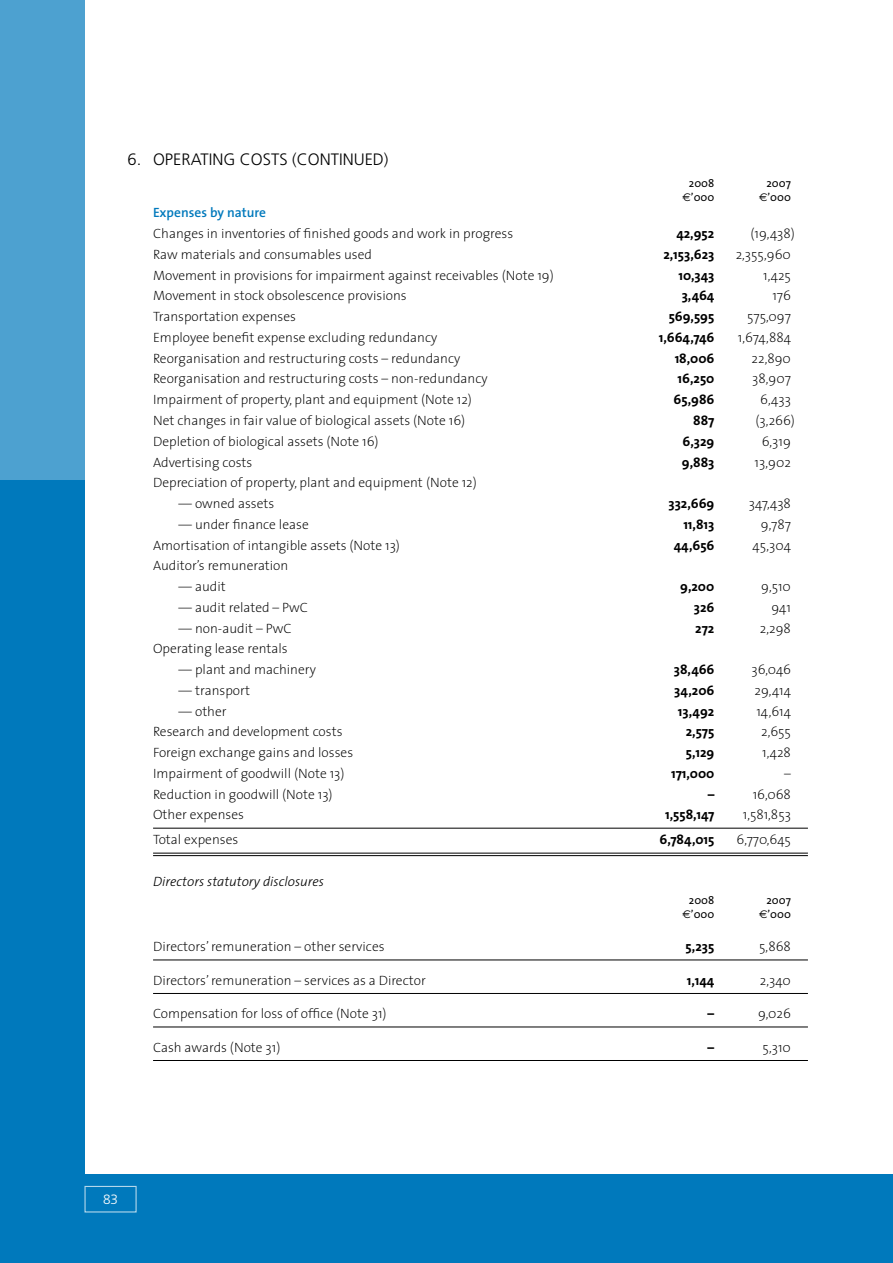
<style>
.page{position:relative;width:893px;height:1263px;background:#4da1d0}
.page>*{position:absolute;margin:0;border:0;box-sizing:border-box;transform-origin:0 0}
.t1{font:300 16.5px "Frutiger LT Std";color:#000}
.t2{font:200 13.5px/20.7px "The Sans";color:#000}
.t3{font:700 13.5px "The Sans";color:#000}
.t4{font:italic 300 13.5px "The Sans";color:#000}
.t5{font:300 13.5px "Frutiger LT Std";color:#fff}
.t6{font:11.25px "The Sans";color:#000}
.s1{font-weight:600;color:#0079bc}
.s2{font-family:"Euro Sans"}
</style>
<div class="page">
<div style="left:0;top:480px;width:893px;height:783px;background:#0079bc"></div>
<div style="left:85px;top:0;width:808px;height:1174px;background:#fff"></div>
<div style="left:84px;top:1186px;width:53px;height:26px;border:1px solid #b3d7eb"></div>
<hr style="left:153px;top:828px;width:655px;height:1px;background:#000">
<hr style="left:153px;top:853px;width:655px;height:1px;background:#000">
<hr style="left:153px;top:855px;width:655px;height:1px;background:#000">
<hr style="left:153px;top:960px;width:655px;height:1px;background:#000">
<hr style="left:153px;top:993px;width:655px;height:1px;background:#000">
<hr style="left:153px;top:1027px;width:655px;height:1px;background:#000">
<hr style="left:153px;top:1060px;width:655px;height:1px;background:#000">
<p class="t1" style="left:128px;top:150px;width:47px">6. OPERATING</p>
<p class="t1" style="left:240px;top:150px;width:11px">COSTS</p>
<p class="t1" style="left:292px;top:150px;width:16px">(CONTINUED</p>
<p class="t1" style="left:384px;top:150px;width:6px">)</p>
<p class="t2" style="left:153px;top:202px;width:362px"><span class="s1">Expenses by nature<br></span>Changes in inventories of finished goods and work in progress</p>
<p class="t6" style="left:689px;top:174px;width:27px">2008</p>
<p class="t6" style="left:766px;top:174px;width:26px">2007</p>
<p class="t6" style="left:682px;top:188px;width:33px"><span class="s2">€</span>’000</p>
<p class="t6" style="left:759px;top:188px;width:33px"><span class="s2">€</span>’000</p>
<p class="t3" style="left:676px;top:222px;width:40px">42,952</p>
<p class="t2" style="left:750px;top:223px;width:46px">(19,438)</p>
<p class="t2" style="left:153px;top:244px;width:220px">Raw materials and consumables used</p>
<p class="t3" style="left:663px;top:243px;width:52px">2,153,623</p>
<p class="t2" style="left:736px;top:244px;width:57px">2,355,960</p>
<p class="t2" style="left:153px;top:264px;width:402px">Movement in provisions for impairment against receivables (Note 19)</p>
<p class="t3" style="left:679px;top:264px;width:37px">10,343</p>
<p class="t2" style="left:763px;top:264px;width:29px">1,425</p>
<p class="t2" style="left:153px;top:285px;width:255px">Movement in stock obsolescence provisions</p>
<p class="t3" style="left:682px;top:285px;width:34px">3,464</p>
<p class="t2" style="left:772px;top:285px;width:20px">176</p>
<p class="t2" style="left:153px;top:306px;width:144px">Transportation expenses</p>
<p class="t3" style="left:669px;top:305px;width:47px">569,595</p>
<p class="t2" style="left:747px;top:306px;width:45px">575,097</p>
<p class="t2" style="left:153px;top:327px;width:286px">Employee benefit expense excluding redundancy</p>
<p class="t3" style="left:659px;top:326px;width:57px">1,664,746</p>
<p class="t2" style="left:738px;top:327px;width:55px">1,674,884</p>
<p class="t2" style="left:153px;top:347px;width:309px">Reorganisation and restructuring costs – redundancy</p>
<p class="t3" style="left:675px;top:347px;width:41px">18,006</p>
<p class="t2" style="left:752px;top:347px;width:41px">22,890</p>
<p class="t2" style="left:153px;top:368px;width:336px">Reorganisation and restructuring costs – non-redundancy</p>
<p class="t3" style="left:678px;top:368px;width:38px">16,250</p>
<p class="t2" style="left:752px;top:368px;width:40px">38,907</p>
<p class="t2" style="left:153px;top:389px;width:320px">Impairment of property, plant and equipment (Note 12)</p>
<p class="t3" style="left:673px;top:388px;width:42px">65,986</p>
<p class="t2" style="left:760px;top:389px;width:32px">6,433</p>
<p class="t2" style="left:153px;top:410px;width:314px">Net changes in fair value of biological assets (Note 16)</p>
<p class="t3" style="left:693px;top:409px;width:23px">887</p>
<p class="t2" style="left:755px;top:410px;width:41px">(3,266)</p>
<p class="t2" style="left:153px;top:430px;width:227px">Depletion of biological assets (Note 16)</p>
<p class="t3" style="left:683px;top:430px;width:33px">6,329</p>
<p class="t2" style="left:762px;top:430px;width:31px">6,319</p>
<p class="t2" style="left:153px;top:451px;width:101px">Advertising costs</p>
<p class="t3" style="left:682px;top:451px;width:34px">9,883</p>
<p class="t2" style="left:754px;top:451px;width:38px">13,902</p>
<p class="t2" style="left:153px;top:472px;width:325px">Depreciation of property, plant and equipment (Note 12)</p>
<p class="t2" style="left:179px;top:493px;width:97px">— owned assets</p>
<p class="t3" style="left:668px;top:492px;width:47px">332,669</p>
<p class="t2" style="left:749px;top:493px;width:44px">347,438</p>
<p class="t2" style="left:179px;top:513px;width:132px">— under finance lease</p>
<p class="t3" style="left:683px;top:513px;width:33px">11,813</p>
<p class="t2" style="left:761px;top:513px;width:31px">9,787</p>
<p class="t2" style="left:153px;top:534px;width:248px">Amortisation of intangible assets (Note 13)</p>
<p class="t3" style="left:674px;top:534px;width:42px">44,656</p>
<p class="t2" style="left:753px;top:534px;width:40px">45,304</p>
<p class="t2" style="left:153px;top:555px;width:137px">Auditor’s remuneration</p>
<p class="t2" style="left:179px;top:576px;width:49px">— audit</p>
<p class="t3" style="left:680px;top:575px;width:36px">9,200</p>
<p class="t2" style="left:761px;top:576px;width:31px">9,510</p>
<p class="t2" style="left:179px;top:596px;width:131px">— audit related – PwC</p>
<p class="t3" style="left:694px;top:596px;width:22px">326</p>
<p class="t2" style="left:771px;top:596px;width:21px">941</p>
<p class="t2" style="left:179px;top:617px;width:115px">— non-audit – PwC</p>
<p class="t3" style="left:695px;top:617px;width:21px">272</p>
<p class="t2" style="left:760px;top:617px;width:32px">2,298</p>
<p class="t2" style="left:153px;top:638px;width:136px">Operating lease rentals</p>
<p class="t2" style="left:179px;top:659px;width:139px">— plant and machinery</p>
<p class="t3" style="left:674px;top:658px;width:42px">38,466</p>
<p class="t2" style="left:751px;top:659px;width:41px">36,046</p>
<p class="t2" style="left:179px;top:679px;width:73px">— transport</p>
<p class="t3" style="left:674px;top:679px;width:42px">34,206</p>
<p class="t2" style="left:754px;top:679px;width:38px">29,414</p>
<p class="t2" style="left:179px;top:700px;width:50px">— other</p>
<p class="t3" style="left:678px;top:700px;width:38px">13,492</p>
<p class="t2" style="left:756px;top:700px;width:36px">14,614</p>
<p class="t2" style="left:153px;top:721px;width:191px">Research and development costs</p>
<p class="t3" style="left:686px;top:720px;width:30px">2,575</p>
<p class="t2" style="left:761px;top:721px;width:31px">2,655</p>
<p class="t2" style="left:153px;top:742px;width:202px">Foreign exchange gains and losses</p>
<p class="t3" style="left:686px;top:741px;width:30px">5,129</p>
<p class="t2" style="left:762px;top:742px;width:30px">1,428</p>
<p class="t2" style="left:153px;top:762px;width:193px">Impairment of goodwill (Note 13)</p>
<p class="t3" style="left:671px;top:762px;width:45px">171,000</p>
<p class="t2" style="left:784px;top:762px;width:8px">–</p>
<p class="t2" style="left:153px;top:783px;width:181px">Reduction in goodwill (Note 13)</p>
<p class="t3" style="left:708px;top:783px;width:8px">–</p>
<p class="t2" style="left:753px;top:783px;width:40px">16,068</p>
<p class="t2" style="left:153px;top:804px;width:92px">Other expenses</p>
<p class="t3" style="left:665px;top:803px;width:51px">1,558,147</p>
<p class="t2" style="left:743px;top:804px;width:50px">1,581,853</p>
<p class="t2" style="left:153px;top:829px;width:87px">Total expenses</p>
<p class="t3" style="left:659px;top:828px;width:56px">6,784,015</p>
<p class="t2" style="left:736px;top:829px;width:56px">6,770,645</p>
<p class="t4" style="left:153px;top:870px;width:172px">Directors statutory disclosures</p>
<p class="t6" style="left:689px;top:891px;width:27px">2008</p>
<p class="t6" style="left:766px;top:891px;width:26px">2007</p>
<p class="t6" style="left:682px;top:904px;width:33px"><span class="s2">€</span>’000</p>
<p class="t6" style="left:759px;top:904px;width:33px"><span class="s2">€</span>’000</p>
<p class="t2" style="left:153px;top:936px;width:233px">Directors’ remuneration – other services</p>
<p class="t3" style="left:686px;top:935px;width:30px">5,235</p>
<p class="t2" style="left:759px;top:936px;width:33px">5,868</p>
<p class="t2" style="left:153px;top:969px;width:274px">Directors’ remuneration – services as a Director</p>
<p class="t3" style="left:687px;top:969px;width:29px">1,144</p>
<p class="t2" style="left:760px;top:969px;width:33px">2,340</p>
<p class="t2" style="left:153px;top:1003px;width:235px">Compensation for loss of office (Note 31)</p>
<p class="t3" style="left:708px;top:1002px;width:8px">–</p>
<p class="t2" style="left:758px;top:1003px;width:34px">9,026</p>
<p class="t2" style="left:153px;top:1036px;width:129px">Cash awards (Note 31)</p>
<p class="t3" style="left:708px;top:1036px;width:8px">–</p>
<p class="t2" style="left:762px;top:1036px;width:30px">5,310</p>
<p class="t5" style="left:103px;top:1192px;width:17px">83</p>
</div>
